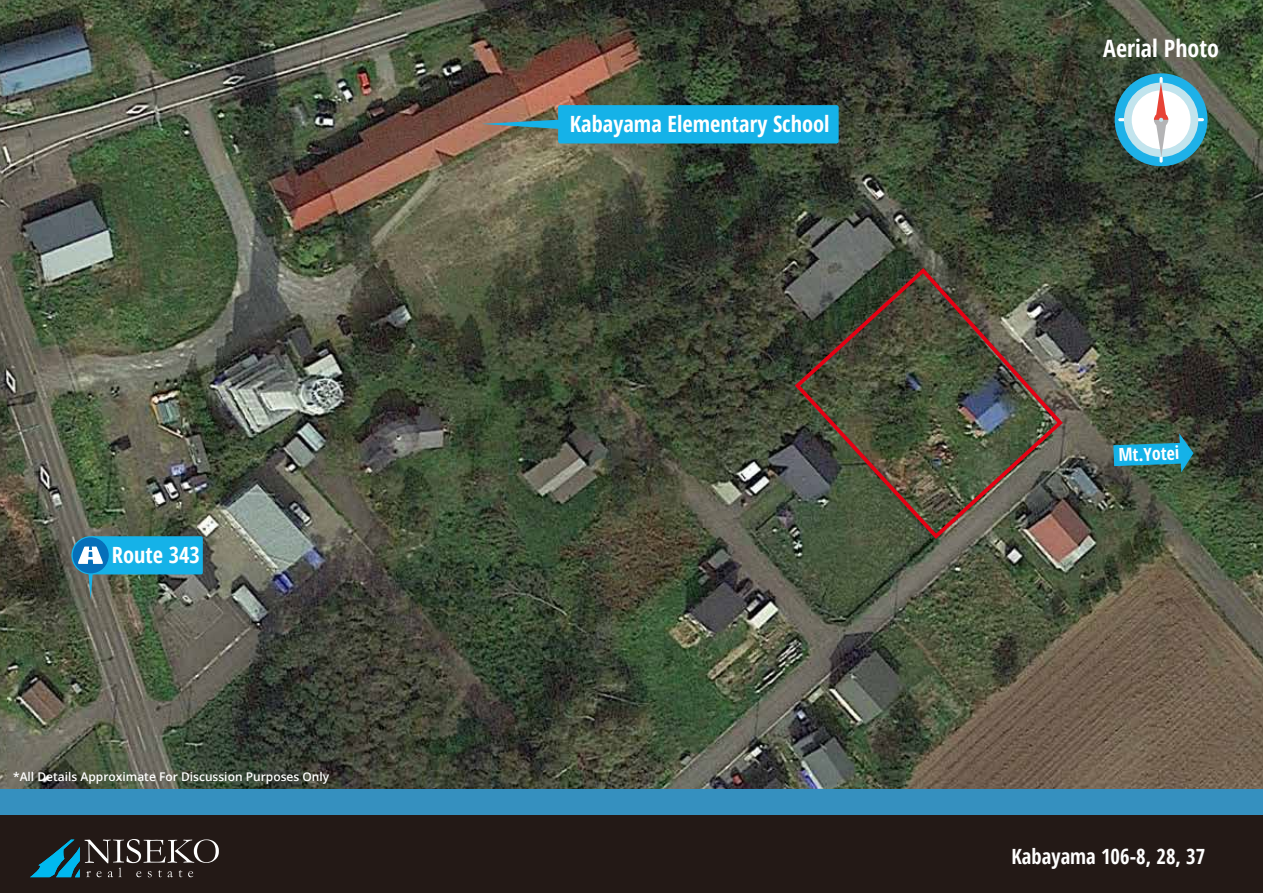
<style>
.page{position:relative;width:1263px;height:893px;background:#fff}
.page>*{position:absolute;margin:0;border:0;box-sizing:border-box;transform-origin:0 0}
.t1{font:700 condensed 24px "Open Sans";color:#fff}
.t2{font:700 condensed 22.35px "Open Sans";color:#fff}
.t3{font:700 condensed 21px "Open Sans";color:#fff}
.t4{font:700 condensed 18px "Open Sans";color:#fff}
.t5{font:600 12px "Open Sans";color:#fff}
</style>
<div class="page">
<img style="left:0;top:0;width:1263px;height:789px">
<div style="left:1115px;top:73px;width:92px;height:93px;background:#1eb1e8;border-radius:50%"></div>
<svg style="left:1118px;top:118px;width:6px;height:3px"></svg>
<svg style="left:1198px;top:118px;width:6px;height:3px"></svg>
<div style="left:1124px;top:83px;width:74px;height:74px;background:#c2e4ed;border-radius:50%"></div>
<div style="left:1132px;top:90px;width:58px;height:59px;background:#fff;border-radius:50%"></div>
<svg style="left:1154px;top:77px;width:14px;height:86px"></svg>
<div style="left:91px;top:536px;width:112px;height:38px;background:#15b2e8;border-radius:2px"></div>
<svg style="left:71px;top:536px;width:39px;height:38px"></svg>
<div style="left:73px;top:537px;width:36px;height:36px;background:#066fb9;border-radius:50%"></div>
<svg style="left:78px;top:547px;width:25px;height:53px"></svg>
<svg style="left:1113px;top:433px;width:80px;height:39px;background:#2a8494"></svg>
<div style="left:558px;top:105px;width:281px;height:38px;background:#15b2e8;border-radius:2px"></div>
<svg style="left:481px;top:120px;width:77px;height:9px"></svg>
<img style="left:792px;top:265px;width:273px;height:276px">
<div style="left:0;top:806px;width:1263px;height:87px;background:#231916"></div>
<div style="left:0;top:789px;width:1263px;height:26px;background:#3590bf"></div>
<svg style="left:30px;top:839px;width:189px;height:38px"></svg>
<h2 class="t2" style="left:112px;top:539px;width:90px">Route 343</h2>
<p class="t5" style="left:13px;top:769px;width:318px">*All Details Approximate For Discussion Purposes Only</p>
<h2 class="t2" style="left:570px;top:108px;width:261px">Kabayama Elementary School</h2>
<h1 class="t1" style="left:1103px;top:31px;width:117px">Aerial Photo</h1>
<h3 class="t4" style="left:1118px;top:442px;width:62px;rotate:-2deg">Mt.Yotei</h3>
<h3 class="t3" style="left:1011px;top:842px;width:195px">Kabayama 106-8, 28, 37</h3>
</div>
